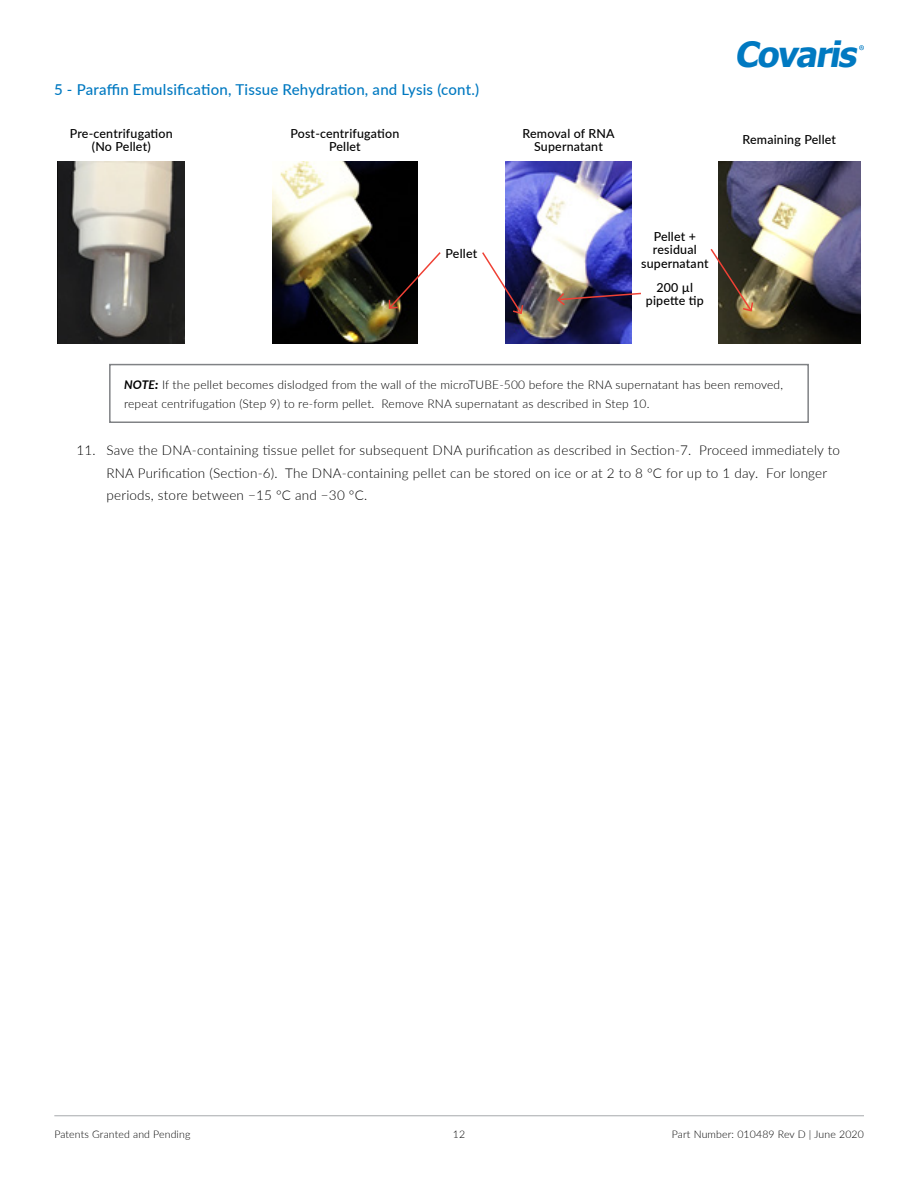
<style>
.page{position:relative;width:918px;height:1188px;background:#fff}
.page>*{position:absolute;margin:0;border:0;box-sizing:border-box;transform-origin:0 0}
.t1{font:italic 700 35.1px "Tahoma";color:#0079c1}
.t2{font:500 15px "Lato";letter-spacing:.015em;color:#0079c1}
.t3{font:300 13.5px/22.5px "Lato";letter-spacing:.015em;color:#000}
.t4{font:500 12.45px/13.6px "Lato";letter-spacing:.015em;color:#000;text-align:center}
.t5{font:300 12px/19.5px "Lato";letter-spacing:.015em;color:#000}
.t6{font:300 10.5px "Lato";letter-spacing:.015em;color:#000}
.s1{font-weight:700;font-style:italic}
.s2{font-weight:900;font-style:italic}
</style>
<div class="page">
<hr style="left:54px;top:1115px;width:810px;height:1px;background:#a7a9ac">
<svg style="left:859px;top:45px;width:5px;height:5px"></svg>
<img style="left:58px;top:162px;width:127px;height:181px">
<img style="left:272px;top:162px;width:146px;height:181px">
<img style="left:505px;top:162px;width:126px;height:181px">
<img style="left:719px;top:162px;width:141px;height:181px">
<svg style="left:387px;top:251px;width:54px;height:59px"></svg>
<svg style="left:482px;top:251px;width:42px;height:64px"></svg>
<svg style="left:556px;top:291px;width:85px;height:16px"></svg>
<svg style="left:710px;top:247px;width:44px;height:66px"></svg>
<div style="left:109px;top:364px;width:700px;height:59px;border:2px solid #808285"></div>
<p class="t2" style="left:54px;top:79px;width:427px">5 - Paraffin Emulsification, Tissue Rehydration, and Lysis (cont.)</p>
<h1 class="t1" style="left:735px;top:32px;width:131px">Covaris</h1>
<p class="t4" style="left:70px;top:126px;width:104px">Pre-centrifugation (No Pellet)</p>
<p class="t4" style="left:290px;top:126px;width:110px">Post-centrifugation<br>Pellet</p>
<p class="t4" style="left:523px;top:126px;width:94px">Removal of RNA<br>Supernatant</p>
<p class="t4" style="left:743px;top:133px;width:95px">Remaining Pellet</p>
<p class="t4" style="left:446px;top:246px;width:33px">Pellet</p>
<p class="t4" style="left:641px;top:229px;width:69px">Pellet + residual supernatant</p>
<p class="t4" style="left:646px;top:280px;width:59px">200 µl pipette tip</p>
<p class="t5" style="left:124px;top:374px;width:660px"><span class="s1">NOTE</span><span class="s2">:</span> If the pellet becomes dislodged from the wall of the microTUBE-500 before the RNA supernatant has been removed, repeat centrifugation (Step 9) to re-form pellet. Remove RNA supernatant as described in Step 10.</p>
<p class="t3" style="left:107px;top:439px;width:735px;text-indent:-30px">11. Save the DNA-containing tissue pellet for subsequent DNA purification as described in Section-7. Proceed immediately to<br>RNA Purification (Section-6). The DNA-containing pellet can be stored on ice or at 2 to 8 °C for up to 1 day. For longer periods, store between −15 °C and −30 °C.</p>
<p class="t6" style="left:54px;top:1127px;width:138px">Patents Granted and Pending</p>
<p class="t6" style="left:453px;top:1127px;width:14px">12</p>
<p class="t6" style="left:672px;top:1127px;width:194px">Part Number: 010489 Rev D | June 2020</p>
</div>
